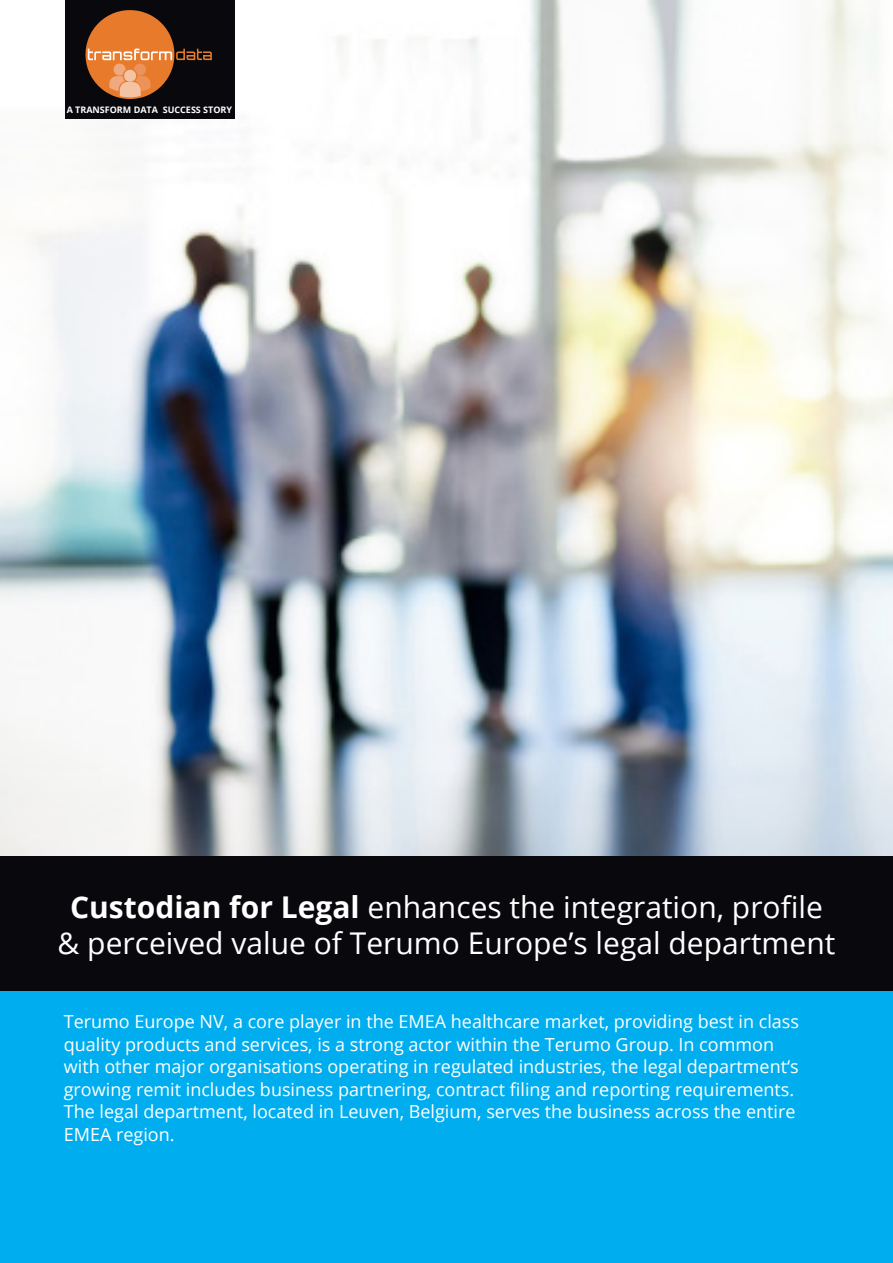
<style>
.page{position:relative;width:893px;height:1263px;background:#fff}
.page>*{position:absolute;margin:0;border:0;box-sizing:border-box;transform-origin:0 0}
.t1{font:30px/36px "Open Sans";color:#fff;text-align:center}
.t2{font:18px/22.5px "Open Sans";color:#fff}
.t3{font:700 9px "Open Sans";color:#fff}
.s1{font-weight:700}
</style>
<div class="page">
<img style="left:0;top:0;width:893px;height:856px">
<div style="left:0;top:856px;width:893px;height:139px;background:#08080d"></div>
<div style="left:0;top:991px;width:893px;height:272px;background:#00aeef"></div>
<div style="left:65px;top:0;width:170px;height:119px;background:#08080d"></div>
<svg style="left:85px;top:10px;width:127px;height:89px"></svg>
<p class="t3" style="left:67px;top:104px;width:167px">A TRANSFORM DATA SUCCESS STORY</p>
<p class="t1" style="left:58px;top:888px;width:779px"><span class="s1">Custodian for Legal</span> enhances the integration, profile &amp; perceived value of Terumo Europe’s legal department</p>
<p class="t2" style="left:64px;top:1010px;width:737px">Terumo Europe NV, a core player in the EMEA healthcare market, providing best in class quality products and services, is a strong actor within the Terumo Group. In common with other major organisations operating in regulated industries, the legal department‘s growing remit includes business partnering, contract filing and reporting requirements.<br>The legal department, located in Leuven, Belgium, serves the business across the entire EMEA region.</p>
</div>
